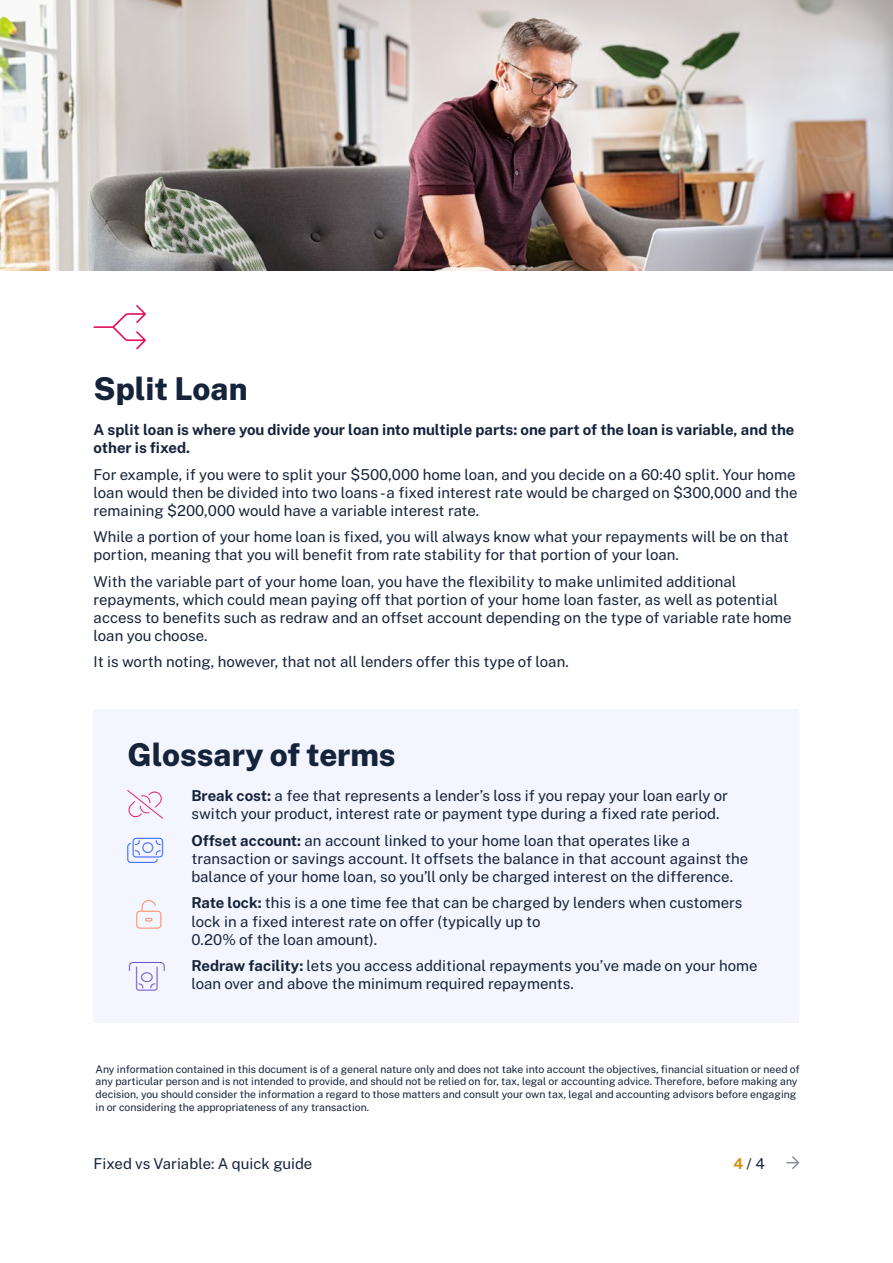
<style>
.page{position:relative;width:893px;height:1263px;background:#fff}
.page>*{position:absolute;margin:0;border:0;box-sizing:border-box;transform-origin:0 0}
.t1{font:800 31.5px "Public Sans";color:#15233b}
.t2{font:15px/18px "Public Sans";color:#15233b}
.t3{font:700 15px/18px "Public Sans";color:#15233b}
.t4{font:10.5px/12.6px "Public Sans";color:#15233b}
.s1{font-weight:700}
.s2{font-weight:700;color:#d68e12}
</style>
<div class="page">
<svg style="left:786px;top:1156px;width:13px;height:13px"></svg>
<div style="left:94px;top:710px;width:705px;height:313px;background:#f4f6ff"></div>
<img style="left:0;top:0;width:893px;height:271px">
<h1 class="t1" style="left:94px;top:366px;width:156px">Split Loan</h1>
<p class="t3" style="left:94px;top:420px;width:702px">A split loan is where you divide your loan into multiple parts: one part of the loan is variable, and the other is fixed.</p>
<p class="t2" style="left:94px;top:465px;width:705px">For example, if you were to split your $500,000 home loan, and you decide on a 60:40 split. Your home loan would then be divided into two loans - a fixed interest rate would be charged on $300,000 and the remaining $200,000 would have a variable interest rate.</p>
<p class="t2" style="left:94px;top:527px;width:697px">While a portion of your home loan is fixed, you will always know what your repayments will be on that portion, meaning that you will benefit from rate stability for that portion of your loan.</p>
<p class="t2" style="left:94px;top:572px;width:700px">With the variable part of your home loan, you have the flexibility to make unlimited additional repayments, which could mean paying off that portion of your home loan faster, as well as potential access to benefits such as redraw and an offset account depending on the type of variable rate home loan you choose.</p>
<p class="t2" style="left:94px;top:652px;width:477px">It is worth noting, however, that not all lenders offer this type of loan.</p>
<h1 class="t1" style="left:128px;top:732px;width:269px">Glossary of terms</h1>
<p class="t2" style="left:191px;top:786px;width:538px"><span class="s1">Break cost:</span> a fee that represents a lender’s loss if you repay your loan early or switch your product, interest rate or payment type during a fixed rate period.</p>
<p class="t2" style="left:191px;top:831px;width:558px"><span class="s1">Offset account:</span> an account linked to your home loan that operates like a transaction or savings account. It offsets the balance in that account against the balance of your home loan, so you’ll only be charged interest on the difference.</p>
<p class="t2" style="left:191px;top:893px;width:553px"><span class="s1">Rate lock:</span> this is a one time fee that can be charged by lenders when customers lock in a fixed interest rate on offer (typically up to<br>0.20% of the loan amount).</p>
<p class="t2" style="left:191px;top:956px;width:568px"><span class="s1">Redraw facility:</span> lets you access additional repayments you’ve made on your home loan over and above the minimum required repayments.</p>
<p class="t4" style="left:96px;top:1062px;width:706px">Any information contained in this document is of a general nature only and does not take into account the objectives, financial situation or need of any particular person and is not intended to provide, and should not be relied on for, tax, legal or accounting advice. Therefore, before making any decision, you should consider the information a regard to those matters and consult your own tax, legal and accounting advisors before engaging in or considering the appropriateness of any transaction.</p>
<p class="t2" style="left:94px;top:1154px;width:220px">Fixed vs Variable: A quick guide</p>
<p class="t2" style="left:733px;top:1154px;width:33px"><span class="s2">4</span> / 4</p>
</div>
